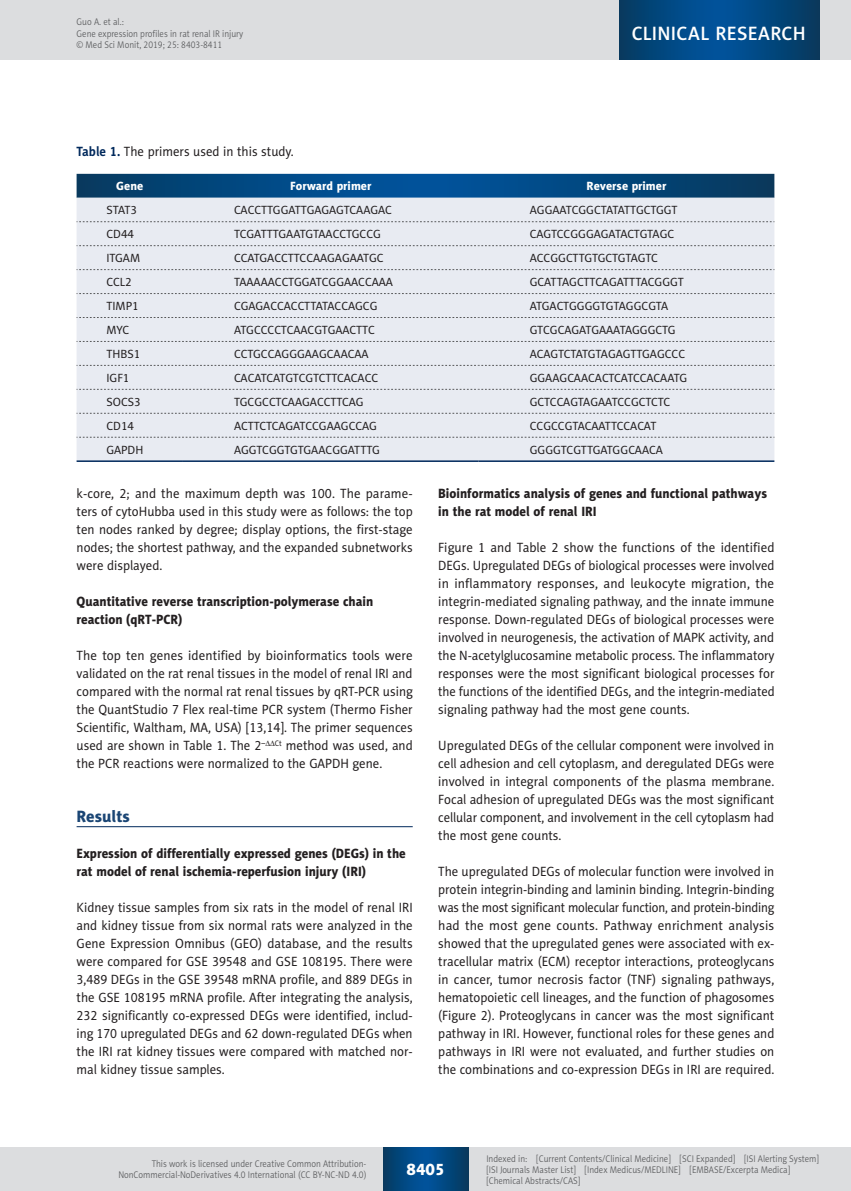
<style>
.page{position:relative;width:851px;height:1191px;background:#fff}
.page>*{position:absolute;margin:0;border:0;box-sizing:border-box;transform-origin:0 0}
.t1{font:19.5px "Naomi Sans EFN Medium";letter-spacing:.015em;color:#fff}
.MSM_Headline_1{font:16.5px "Naomi Sans EFN Heavy";color:#1a4574}
.t2{font:16.5px "Naomi Sans EFN Heavy";color:#fff}
.MSM_Body{font:13.5px/18px "Naomi Sans EFN";color:#231f20;text-align:justify;scale:.95 1}
.MSM_Body-2{font:13.5px/18px "Naomi Sans EFN";color:#231f20;text-align:justify;scale:.96 1}
.MSM_Headline_2{font:13.5px/18px "Naomi Sans EFN Heavy";color:#231f20;scale:.95 1}
.MSM_Tabela_zawartosc{font:12px "Naomi Sans EFN";color:#231f20}
.MSM_Tabela_zawartosc-2{font:12px "Naomi Sans EFN";letter-spacing:-.025em;color:#231f20}
.MSM_Tabela_Head{font:12px "Naomi Sans EFN Heavy";color:#fff}
.MSM_Tabela_zawartosc-3{font:12px "Naomi Sans EFN";letter-spacing:-.02em;color:#231f20}
.MSM_pagina_zywa{font:9.75px/11.2px "Naomi Sans EFN Light";color:#57585a;scale:.9 1}
.MSM_pagina_sygnatura{font:9.75px "Naomi Sans EFN Light";color:#57585a;scale:.9 1}
.s1{font-weight:700;color:#00295c}
</style>
<div class="page">
<hr style="left:77px;top:826px;width:335px;height:1px;background:#00295c">
<svg style="left:77px;top:174px;width:697px;height:24px;background:#064a80"></svg>
<div style="left:77px;top:198px;width:697px;height:262px;background:#e8ebf2"></div>
<svg style="left:77px;top:221px;width:697px;height:1px"></svg>
<svg style="left:77px;top:245px;width:697px;height:1px"></svg>
<svg style="left:77px;top:269px;width:697px;height:1px"></svg>
<svg style="left:77px;top:293px;width:697px;height:1px"></svg>
<svg style="left:77px;top:317px;width:697px;height:1px"></svg>
<svg style="left:77px;top:341px;width:697px;height:1px"></svg>
<svg style="left:77px;top:365px;width:697px;height:1px"></svg>
<svg style="left:77px;top:389px;width:697px;height:1px"></svg>
<svg style="left:77px;top:413px;width:697px;height:1px"></svg>
<svg style="left:77px;top:437px;width:697px;height:1px"></svg>
<hr style="left:77px;top:460px;width:106px;height:2px;background:#00295c">
<hr style="left:183px;top:460px;width:295px;height:2px;background:#00295c">
<hr style="left:478px;top:460px;width:296px;height:2px;background:#00295c">
<div style="left:0;top:1148px;width:850px;height:43px;background:#dcdddf"></div>
<svg style="left:383px;top:1147px;width:85px;height:43px;background:#02477e"></svg>
<div style="left:0;top:0;width:850px;height:60px;background:#dcdddf"></div>
<svg style="left:619px;top:0;width:200px;height:60px;background:#02477e"></svg>
<p class="MSM_pagina_zywa" style="left:77px;top:16px;width:187px">Guo A. et al.:<br>Gene expression profiles in rat renal IR injury</p>
<p class="MSM_pagina_sygnatura" style="left:77px;top:39px;width:163px">© Med Sci Monit, 2019; 25: 8403-8411</p>
<p class="MSM_Body" style="left:77px;top:142px;width:230px"><span class="s1">Table 1.</span> The primers used in this study.</p>
<h1 class="t1" style="left:631px;top:22px;width:175px">CLINICAL RESEARCH</h1>
<p class="MSM_Tabela_Head" style="left:116px;top:179px;width:28px">Gene</p>
<p class="MSM_Tabela_Head" style="left:290px;top:179px;width:83px">Forward primer</p>
<p class="MSM_Tabela_Head" style="left:586px;top:179px;width:81px">Reverse primer</p>
<p class="MSM_Tabela_zawartosc" style="left:106px;top:203px;width:32px">STAT3</p>
<p class="MSM_Tabela_zawartosc" style="left:234px;top:203px;width:159px">CACCTTGGATTGAGAGTCAAGAC</p>
<p class="MSM_Tabela_zawartosc-2" style="left:529px;top:203px;width:149px">AGGAATCGGCTATATTGCTGGT</p>
<p class="MSM_Tabela_zawartosc" style="left:106px;top:227px;width:29px">CD44</p>
<p class="MSM_Tabela_zawartosc" style="left:234px;top:227px;width:148px">TCGATTTGAATGTAACCTGCCG</p>
<p class="MSM_Tabela_zawartosc" style="left:529px;top:227px;width:146px">CAGTCCGGGAGATACTGTAGC</p>
<p class="MSM_Tabela_zawartosc" style="left:106px;top:251px;width:35px">ITGAM</p>
<p class="MSM_Tabela_zawartosc" style="left:234px;top:251px;width:151px">CCATGACCTTCCAAGAGAATGC</p>
<p class="MSM_Tabela_zawartosc-2" style="left:529px;top:251px;width:130px">ACCGGCTTGTGCTGTAGTC</p>
<p class="MSM_Tabela_zawartosc" style="left:106px;top:275px;width:27px">CCL2</p>
<p class="MSM_Tabela_zawartosc" style="left:234px;top:275px;width:160px">TAAAAACCTGGATCGGAACCAAA</p>
<p class="MSM_Tabela_zawartosc" style="left:529px;top:275px;width:156px">GCATTAGCTTCAGATTTACGGGT</p>
<p class="MSM_Tabela_zawartosc" style="left:106px;top:299px;width:34px">TIMP1</p>
<p class="MSM_Tabela_zawartosc" style="left:234px;top:299px;width:145px">CGAGACCACCTTATACCAGCG</p>
<p class="MSM_Tabela_zawartosc-2" style="left:529px;top:299px;width:140px">ATGACTGGGGTGTAGGCGTA</p>
<p class="MSM_Tabela_zawartosc" style="left:106px;top:323px;width:25px">MYC</p>
<p class="MSM_Tabela_zawartosc" style="left:234px;top:323px;width:142px">ATGCCCCTCAACGTGAACTTC</p>
<p class="MSM_Tabela_zawartosc" style="left:529px;top:323px;width:147px">GTCGCAGATGAAATAGGGCTG</p>
<p class="MSM_Tabela_zawartosc" style="left:106px;top:347px;width:35px">THBS1</p>
<p class="MSM_Tabela_zawartosc" style="left:234px;top:347px;width:136px">CCTGCCAGGGAAGCAACAA</p>
<p class="MSM_Tabela_zawartosc" style="left:529px;top:347px;width:157px">ACAGTCTATGTAGAGTTGAGCCC</p>
<p class="MSM_Tabela_zawartosc" style="left:106px;top:371px;width:25px">IGF1</p>
<p class="MSM_Tabela_zawartosc" style="left:234px;top:371px;width:146px">CACATCATGTCGTCTTCACACC</p>
<p class="MSM_Tabela_zawartosc" style="left:529px;top:371px;width:159px">GGAAGCAACACTCATCCACAATG</p>
<p class="MSM_Tabela_zawartosc" style="left:106px;top:395px;width:36px">SOCS3</p>
<p class="MSM_Tabela_zawartosc" style="left:234px;top:395px;width:131px">TGCGCCTCAAGACCTTCAG</p>
<p class="MSM_Tabela_zawartosc-3" style="left:529px;top:395px;width:142px">GCTCCAGTAGAATCCGCTCTC</p>
<p class="MSM_Tabela_zawartosc" style="left:106px;top:419px;width:29px">CD14</p>
<p class="MSM_Tabela_zawartosc" style="left:234px;top:419px;width:145px">ACTTCTCAGATCCGAAGCCAG</p>
<p class="MSM_Tabela_zawartosc" style="left:529px;top:419px;width:128px">CCGCCGTACAATTCCACAT</p>
<p class="MSM_Tabela_zawartosc" style="left:106px;top:442px;width:39px">GAPDH</p>
<p class="MSM_Tabela_zawartosc" style="left:234px;top:442px;width:147px">AGGTCGGTGTGAACGGATTTG</p>
<p class="MSM_Tabela_zawartosc" style="left:529px;top:442px;width:135px">GGGGTCGTTGATGGCAACA</p>
<p class="MSM_Body-2" style="left:77px;top:484px;width:351px">k-core, 2; and the maximum depth was 100. The parame&shy;ters of cytoHubba used in this study were as follows: the top ten nodes ranked by degree; display options, the first-stage nodes; the shortest pathway, and the expanded subnetworks were displayed.</p>
<p class="MSM_Headline_2" style="left:77px;top:592px;width:314px">Quantitative reverse transcription-polymerase chain reaction (qRT-PCR)</p>
<p class="MSM_Body-2" style="left:77px;top:646px;width:351px">The top ten genes identified by bioinformatics tools were validated on the rat renal tissues in the model of renal IRI and compared with the normal rat renal tissues by qRT-PCR using the QuantStudio 7 Flex real-time PCR system (Thermo Fisher Scientific, Waltham, MA, USA) [13,14]. The primer sequences used are shown in Table 1. The 2<sup>–</sup><sup>DD</sup><sup>Ct</sup> method was used, and the PCR reactions were normalized to the GAPDH gene.</p>
<p class="MSM_Headline_1" style="left:77px;top:806px;width:55px">Results</p>
<p class="MSM_Headline_2" style="left:77px;top:844px;width:348px">Expression of differentially expressed genes (DEGs) in the rat model of renal ischemia-reperfusion injury (IRI)</p>
<p class="MSM_Body" style="left:77px;top:898px;width:355px">Kidney tissue samples from six rats in the model of renal IRI and kidney tissue from six normal rats were analyzed in the Gene Expression Omnibus (GEO) database, and the results were compared for GSE 39548 and GSE 108195. There were 3,489 DEGs in the GSE 39548 mRNA profile, and 889 DEGs in the GSE 108195 mRNA profile. After integrating the analysis, 232 significantly co-expressed DEGs were identified, includ&shy;ing 170 upregulated DEGs and 62 down-regulated DEGs when the IRI rat kidney tissues were compared with matched nor&shy;mal kidney tissue samples.</p>
<p class="MSM_Headline_2" style="left:438px;top:484px;width:347px">Bioinformatics analysis of genes and functional pathways in the rat model of renal IRI</p>
<p class="MSM_Body-2" style="left:438px;top:538px;width:352px">Figure 1 and Table 2 show the functions of the identified DEGs. Upregulated DEGs of biological processes were involved in inflammatory responses, and leukocyte migration, the integrin-mediated signaling pathway, and the innate immune response. Down-regulated DEGs of biological processes were involved in neurogenesis, the activation of MAPK activity, and the N-acetylglucosamine metabolic process. The inflammatory responses were the most significant biological processes for the functions of the identified DEGs, and the integrin-mediated signaling pathway had the most gene counts.</p>
<p class="MSM_Body" style="left:438px;top:736px;width:355px">Upregulated DEGs of the cellular component were involved in cell adhesion and cell cytoplasm, and deregulated DEGs were involved in integral components of the plasma membrane.<br>Focal adhesion of upregulated DEGs was the most significant cellular component, and involvement in the cell cytoplasm had the most gene counts.</p>
<p class="MSM_Body" style="left:438px;top:862px;width:355px">The upregulated DEGs of molecular function were involved in protein integrin-binding and laminin binding. Integrin-binding was the most significant molecular function, and protein-binding had the most gene counts. Pathway enrichment analysis showed that the upregulated genes were associated with ex&shy;tracellular matrix (ECM) receptor interactions, proteoglycans in cancer, tumor necrosis factor (TNF) signaling pathways, hematopoietic cell lineages, and the function of phagosomes (Figure 2). Proteoglycans in cancer was the most significant pathway in IRI. However, functional roles for these genes and pathways in IRI were not evaluated, and further studies on the combinations and co-expression DEGs in IRI are required.</p>
<p class="MSM_pagina_zywa" style="left:118px;top:1158px;width:277px;text-align:right">This work is licensed under Creative Common Attribution-<br>NonCommercial-NoDerivatives 4.0 International (CC BY-NC-ND 4.0)</p>
<p class="t2" style="left:406px;top:1159px;width:40px">8405</p>
<p class="MSM_pagina_zywa" style="left:486px;top:1152px;width:371px">Indexed in: [Current Contents/Clinical Medicine] [SCI Expanded] [ISI Alerting System] [ISI Journals Master List] [Index Medicus/MEDLINE] [EMBASE/Excerpta Medica] [Chemical Abstracts/CAS]</p>
</div>
